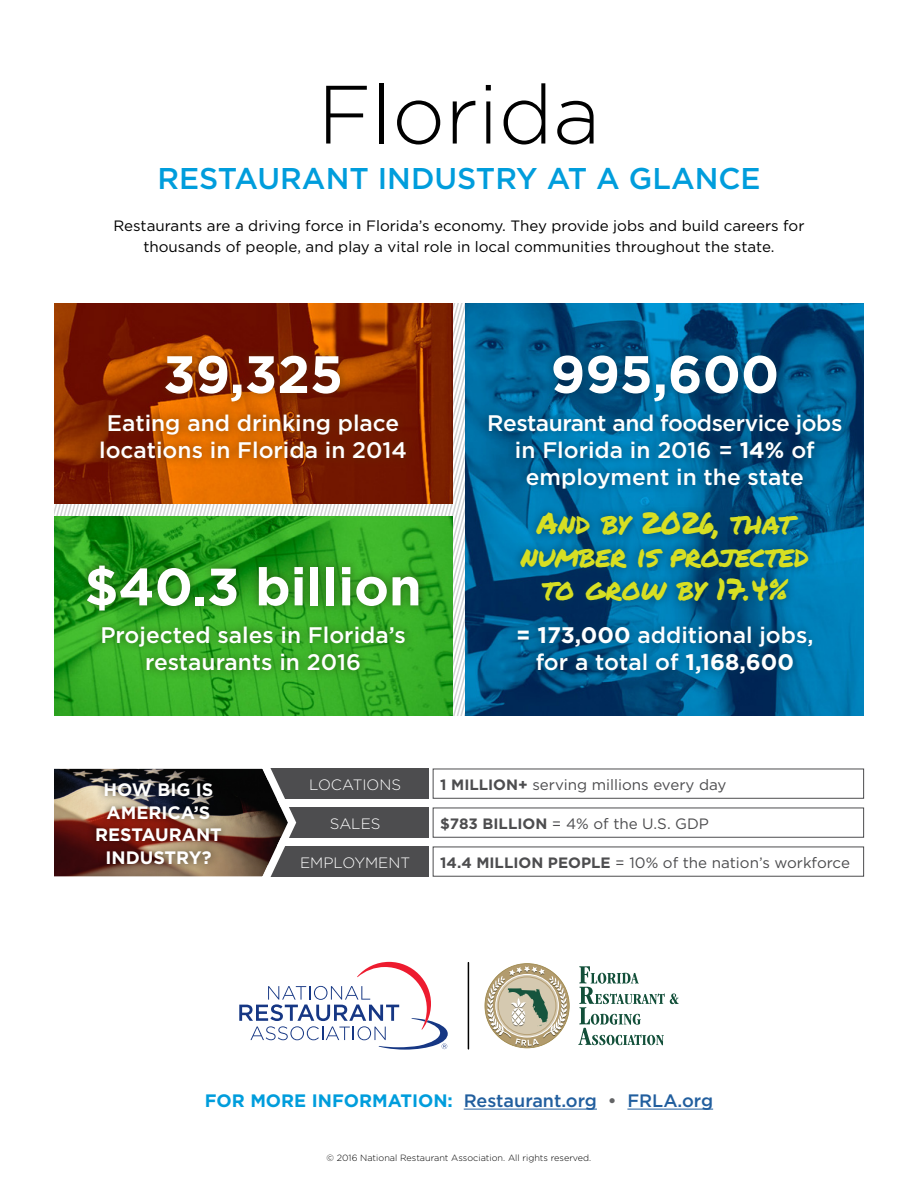
<style>
.page{position:relative;width:918px;height:1188px;background:#fff}
.page>*{position:absolute;margin:0;border:0;box-sizing:border-box;transform-origin:0 0}
.t1{font:300 82.5px "Gotham";color:#000}
.t2{font:700 52.5px "Gotham";color:#fff}
.t3{font:30px/33px "Permanent Marker";letter-spacing:-.02em;color:#d7df23;text-align:center}
.t4{font:500 30px "Gotham";color:#009ddc}
.t5{font:500 22.5px/27px "Gotham";color:#fff;text-align:center}
.t6{font:500 18px "Gotham";color:#215e9e}
.t7{font:700 18px/22.5px "Gotham";color:#fff;text-align:center}
.t8{font:15px/21px "Gotham";color:#000;text-align:center}
.t9{font:15px "Gotham";color:#4d4d4f}
.t10{font:300 15px "Gotham";color:#fff}
.t11{font:300 9px "Gotham";color:#000}
.s1{font-weight:700}
.s2{font-weight:700;color:#009ddc}
.s3{color:#636466}
</style>
<div class="page">
<svg style="left:104px;top:304px;width:362px;height:412px"></svg>
<img style="left:54px;top:304px;width:398px;height:199px">
<img style="left:466px;top:304px;width:398px;height:412px">
<img style="left:54px;top:517px;width:398px;height:199px">
<div style="left:433px;top:808px;width:431px;height:30px;border:1px solid #4d4d4f"></div>
<div style="left:268px;top:808px;width:161px;height:30px;background:#4d4d4f"></div>
<div style="left:433px;top:847px;width:431px;height:30px;border:1px solid #4d4d4f"></div>
<div style="left:268px;top:847px;width:161px;height:30px;background:#4d4d4f"></div>
<div style="left:433px;top:769px;width:431px;height:30px;border:1px solid #4d4d4f"></div>
<div style="left:268px;top:769px;width:161px;height:30px;background:#4d4d4f"></div>
<svg style="left:54px;top:768px;width:248px;height:109px"></svg>
<div style="left:87px;top:774px;width:143px;height:99px;background:#000;opacity:.75"></div>
<svg style="left:239px;top:962px;width:209px;height:88px"></svg>
<hr style="left:468px;top:963px;width:1px;height:86px;background:#000">
<hr style="left:464px;top:1109px;width:133px;height:1px;background:#215e9e">
<hr style="left:627px;top:1109px;width:86px;height:1px;background:#215e9e">
<div style="left:78px;top:556px;width:350px;height:124px;background:#214c0c;opacity:.75"></div>
<div style="left:91px;top:346px;width:324px;height:122px;background:#603100;opacity:.75"></div>
<div style="left:480px;top:346px;width:371px;height:337px;background:#003c5a;opacity:.75"></div>
<svg style="left:578px;top:966px;width:101px;height:79px"></svg>
<svg style="left:485px;top:963px;width:85px;height:85px"></svg>
<h1 class="t1" style="left:318px;top:69px;width:284px">Florida</h1>
<h3 class="t4" style="left:157px;top:161px;width:605px">RESTAURANT INDUSTRY AT A GLANCE</h3>
<p class="t8" style="left:113px;top:215px;width:693px">Restaurants are a driving force in Florida’s economy. They provide jobs and build careers for thousands of people, and play a vital role in local communities throughout the state.</p>
<h2 class="t2" style="left:163px;top:344px;width:181px">39,325</h2>
<p class="t5" style="left:99px;top:409px;width:309px">Eating and drinking place locations in Florida in 2014</p>
<h2 class="t2" style="left:85px;top:556px;width:339px">$40.3 billion</h2>
<p class="t5" style="left:100px;top:621px;width:307px">Projected sales in Florida’s restaurants in 2016</p>
<h2 class="t2" style="left:551px;top:344px;width:230px">995,600</h2>
<p class="t5" style="left:487px;top:409px;width:357px">Restaurant and foodservice jobs in Florida in 2016 = <span class="s1">14%</span> of employment in the state</p>
<h3 class="t3" style="left:521px;top:505px;width:289px">And by 2026, that number is projected to grow by 17.4%</h3>
<p class="t5" style="left:516px;top:621px;width:299px"><span class="s1">= 173,000</span> additional jobs, for a total of <span class="s1">1,168,600</span></p>
<p class="t7" style="left:104px;top:778px;width:111px">HOW BIG IS</p>
<p class="t10" style="left:309px;top:776px;width:93px">LOCATIONS</p>
<p class="t9" style="left:440px;top:776px;width:288px"><span class="s1">1 MILLION+</span> serving millions every day</p>
<p class="t7" style="left:95px;top:801px;width:128px">AMERICA’S<br>RESTAURANT<br>INDUSTRY?</p>
<p class="t10" style="left:330px;top:815px;width:52px">SALES</p>
<p class="t9" style="left:440px;top:815px;width:270px"><span class="s1">$783 BILLION</span> = 4% of the U.S. GDP</p>
<p class="t10" style="left:300px;top:854px;width:112px">EMPLOYMENT</p>
<p class="t9" style="left:440px;top:854px;width:411px"><span class="s1">14.4 MILLION PEOPLE</span> = 10% of the nation’s workforce</p>
<p class="t6" style="left:205px;top:1090px;width:510px"><span class="s2">FOR MORE INFORMATION:</span> Restaurant.org <span class="s3">•</span> FRLA.org</p>
<p class="t11" style="left:327px;top:1153px;width:266px">© 2016 National Restaurant Association. All rights reserved.</p>
</div>
